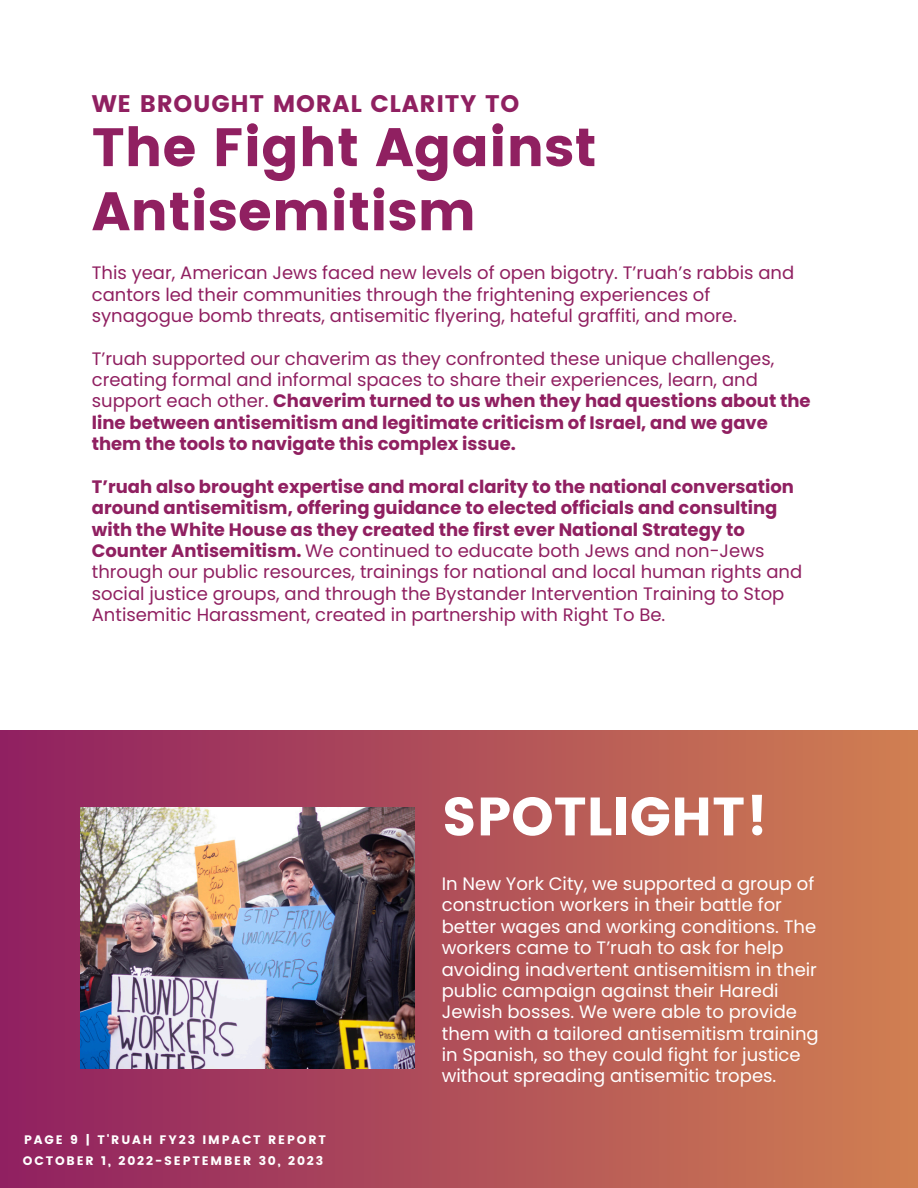
<style>
.page{position:relative;width:918px;height:1188px;background:#fff}
.page>*{position:absolute;margin:0;border:0;box-sizing:border-box;transform-origin:0 0}
.t1{font:54px/64.2px "Poppins";color:#902061}
.t2{font:54px "Poppins";color:#fff}
.t3{font:24px "Poppins";letter-spacing:.03em;color:#902061}
.t4{font:18px/21.3px "Poppins";color:#902061}
.t5{font:18px/21.3px "Poppins";color:#fff}
.t6{font:700 18px/21.3px "Poppins";color:#902061}
.t7{font:12.3px "Poppins";letter-spacing:.15em;color:#fff}
.s1{font-weight:400}
.s2{font-weight:700}
</style>
<div class="page">
<div style="left:0;top:731px;width:918px;height:457px;background:linear-gradient(to right,#902061,#d17f51)"></div>
<img style="left:81px;top:807px;width:334px;height:261px">
<h2 class="t3" style="left:92px;top:90px;width:429px">WE BROUGHT MORAL CLARITY TO</h2>
<h1 class="t1" style="left:92px;top:115px;width:506px">The Fight Against<br>Antisemitism</h1>
<h3 class="t4" style="left:92px;top:262px;width:704px">This year, American Jews faced new levels of open bigotry. T’ruah’s rabbis and cantors led their communities through the frightening experiences of synagogue bomb threats, antisemitic flyering, hateful graffiti, and more.</h3>
<h3 class="t6" style="left:92px;top:348px;width:720px"><span class="s1">T’ruah supported our chaverim as they confronted these unique challenges, creating formal and informal spaces to share their experiences, learn, and support each other.</span> Chaverim turned to us when they had questions about the line between antisemitism and legitimate criticism of Israel, and we gave them the tools to navigate this complex issue.</h3>
<h3 class="t4" style="left:92px;top:476px;width:712px"><span class="s2">T’ruah also brought expertise and moral clarity to the national conversation around antisemitism, offering guidance to elected officials and consulting with the White House as they created the first ever National Strategy to Counter Antisemitism.</span> We continued to educate both Jews and non-Jews through our public resources, trainings for national and local human rights and social justice groups, and through the Bystander Intervention Training to Stop Antisemitic Harassment, created in partnership with Right To Be.</h3>
<h1 class="t2" style="left:442px;top:785px;width:328px">SPOTLIGHT!</h1>
<h3 class="t7" style="left:24px;top:1133px;width:303px">PAGE 9 | T'RUAH FY23 IMPACT REPORT</h3>
<p class="t7" style="left:23px;top:1153px;width:302px">OCTOBER 1, 2022-SEPTEMBER 30, 2023</p>
<p class="t5" style="left:442px;top:873px;width:378px">In New York City, we supported a group of construction workers in their battle for better wages and working conditions. The workers came to T’ruah to ask for help avoiding inadvertent antisemitism in their public campaign against their Haredi Jewish bosses. We were able to provide them with a tailored antisemitism training in Spanish, so they could fight for justice without spreading antisemitic tropes.</p>
</div>
